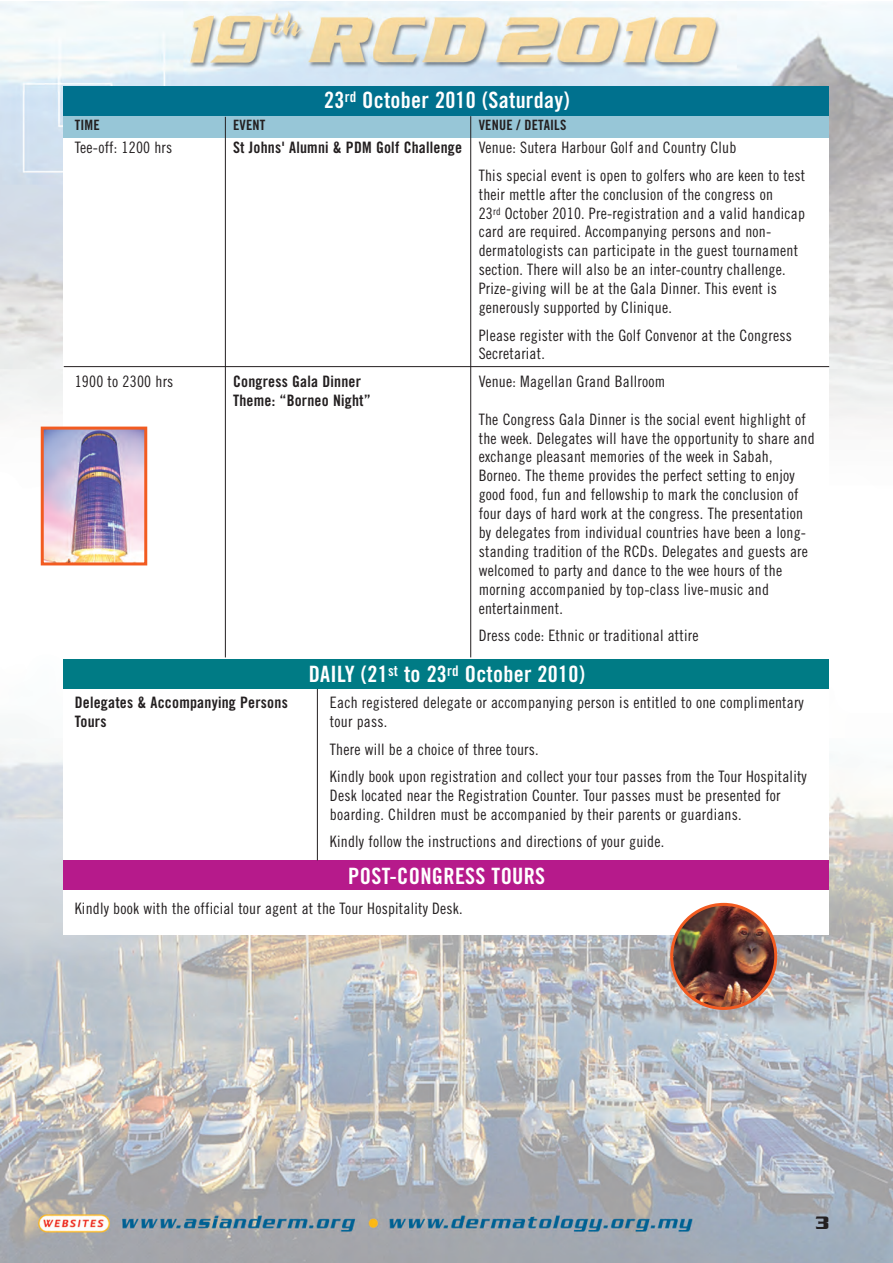
<style>
.page{position:relative;width:893px;height:1263px;background:#fff}
.page>*{position:absolute;margin:0;border:0;box-sizing:border-box;transform-origin:0 0}
.t1{font:22.5px "Trade Gothic LT Std Bd Cn 20";letter-spacing:.015em;color:#fff}
.t2{font:700 19.5px "Serpentine ICG";color:#231f20}
.t3{font:15.75px/18.9px "Trade Gothic LT Std Cn 18";letter-spacing:.015em;color:#231f20}
.t4{font:15.75px "Trade Gothic LT Std Bd Cn 20";letter-spacing:.015em;color:#231f20}
.t5{font:14.25px "Trade Gothic LT Std Bd Cn 20";letter-spacing:.015em;color:#231f20}
.s1{font-family:"Trade Gothic LT Std Bd Cn 20"}
</style>
<div class="page">
<img style="left:0;top:1px;width:892px;height:1262px">
<div style="left:64px;top:86px;width:765px;height:849px;background:#fff"></div>
<div style="left:64px;top:659px;width:765px;height:29px;background:#007b85"></div>
<div style="left:64px;top:860px;width:765px;height:30px;background:#b61a8b"></div>
<img style="left:670px;top:903px;width:107px;height:107px">
<div style="left:64px;top:116px;width:765px;height:21px;background:#97c6d7"></div>
<div style="left:64px;top:86px;width:765px;height:30px;background:#00718e"></div>
<hr style="left:317px;top:689px;width:1px;height:171px;background:#231f20">
<hr style="left:225px;top:117px;width:1px;height:540px;background:#231f20">
<hr style="left:470px;top:116px;width:1px;height:541px;background:#231f20">
<img style="left:45px;top:431px;width:98px;height:130px">
<div style="left:41px;top:427px;width:106px;height:138px;border:3px solid #f25b21"></div>
<hr style="left:64px;top:366px;width:765px;height:1px;background:#231f20">
<h1 class="t1" style="left:324px;top:92px;width:247px">23<sup>rd</sup> October 2010 (Saturday)</h1>
<p class="t5" style="left:75px;top:120px;width:27px">TIME</p>
<p class="t5" style="left:233px;top:120px;width:34px">EVENT</p>
<p class="t5" style="left:479px;top:120px;width:89px">VENUE / DETAILS</p>
<p class="t3" style="left:75px;top:140px;width:99px">Tee-off: 1200 hrs</p>
<p class="t3" style="left:479px;top:135px;width:328px;line-height:27.5px;text-indent:-246px"><span class="s1">St Johns' Alumni &amp; PDM Golf Challenge</span> Venue: Sutera Harbour Golf and Country Club<br>This special event is open to golfers who are keen to test</p>
<p class="t3" style="left:479px;top:186px;width:328px">their mettle after the conclusion of the congress on<br>23<sup>rd</sup> October 2010. Pre-registration and a valid handicap card are required. Accompanying persons and non&shy;dermatologists can participate in the guest tournament section. There will also be an inter-country challenge.<br>Prize-giving will be at the Gala Dinner. This event is generously supported by Clinique.</p>
<p class="t3" style="left:479px;top:327px;width:315px">Please register with the Golf Convenor at the Congress<br>Secretariat.</p>
<p class="t3" style="left:75px;top:373px;width:100px">1900 to 2300 hrs</p>
<p class="t4" style="left:233px;top:375px;width:129px">Congress Gala Dinner</p>
<p class="t3" style="left:479px;top:373px;width:188px">Venue: Magellan Grand Ballroom</p>
<p class="t4" style="left:233px;top:394px;width:139px">Theme: “Borneo Night”</p>
<p class="t3" style="left:479px;top:411px;width:338px">The Congress Gala Dinner is the social event highlight of the week. Delegates will have the opportunity to share and exchange pleasant memories of the week in Sabah, Borneo. The theme provides the perfect setting to enjoy good food, fun and fellowship to mark the conclusion of four days of hard work at the congress. The presentation by delegates from individual countries have been a long&shy;standing tradition of the RCDs. Delegates and guests are welcomed to party and dance to the wee hours of the morning accompanied by top-class live-music and entertainment.</p>
<p class="t3" style="left:479px;top:627px;width:221px">Dress code: Ethnic or traditional attire</p>
<h1 class="t1" style="left:309px;top:666px;width:278px">DAILY (21<sup>st</sup> to 23<sup>rd</sup> October 2010)</h1>
<p class="t4" style="left:75px;top:697px;width:214px">Delegates &amp; Accompanying Persons</p>
<p class="t3" style="left:330px;top:694px;width:475px">Each registered delegate or accompanying person is entitled to one complimentary</p>
<p class="t4" style="left:75px;top:716px;width:33px">Tours</p>
<p class="t3" style="left:330px;top:709px;width:478px;line-height:27.5px">tour pass.<br>There will be a choice of three tours.<br>Kindly book upon registration and collect your tour passes from the Tour Hospitality</p>
<p class="t3" style="left:330px;top:787px;width:452px">Desk located near the Registration Counter. Tour passes must be presented for boarding. Children must be accompanied by their parents or guardians.</p>
<p class="t3" style="left:330px;top:833px;width:336px">Kindly follow the instructions and directions of your guide.</p>
<h1 class="t1" style="left:348px;top:867px;width:198px">POST-CONGRESS TOURS</h1>
<p class="t3" style="left:75px;top:900px;width:389px">Kindly book with the official tour agent at the Tour Hospitality Desk.</p>
<p class="t2" style="left:815px;top:1211px;width:16px">3</p>
</div>
